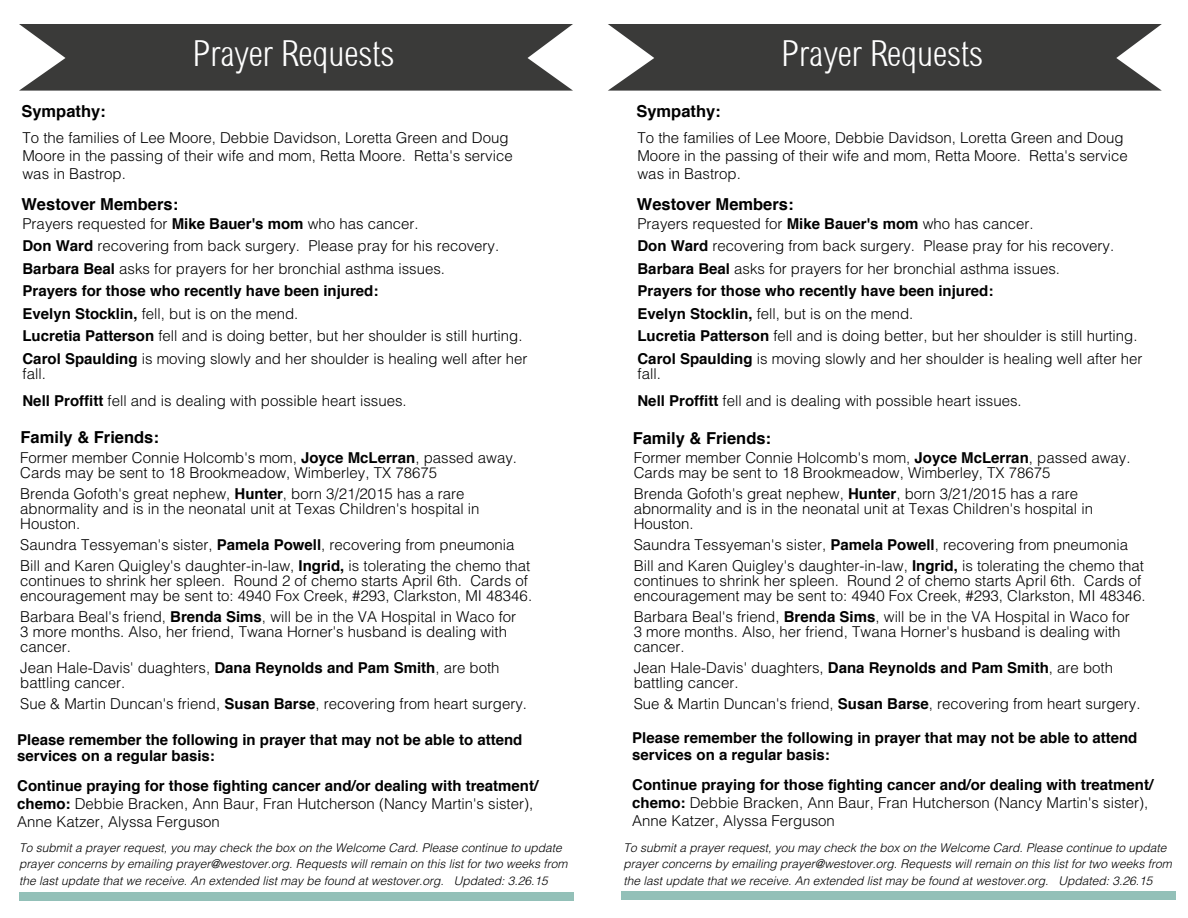
<style>
.page{position:relative;width:1188px;height:918px;background:#fff}
.page>*{position:absolute;margin:0;border:0;box-sizing:border-box;transform-origin:0 0}
.t1{font:36px "Sertig";color:#fff}
.t2{font:700 16.5px "Helvetica";color:#000}
._2_pt_space{font:300 15px/15px "Helvetica";color:#000}
.Paragraph_Style_2_co{font:300 15px/18px "Helvetica";color:#000}
._2_pt_space-2{font:700 15px/16.5px "Helvetica";color:#000}
._2_pt_space-3{font:italic 300 12px/16.5px "Helvetica";color:#000}
.s1{font-weight:700}
</style>
<div class="page">
<svg style="left:19px;top:24px;width:554px;height:67px;background:#4b4b4a"></svg>
<div style="left:19px;top:892px;width:554px;height:10px;background:#93c0b8"></div>
<div style="left:621px;top:891px;width:554px;height:9px;background:#93c0b8"></div>
<svg style="left:608px;top:24px;width:554px;height:67px;background:#4b4b4a"></svg>
<p class="t1" style="left:192px;top:33px;width:203px">Prayer Requests</p>
<p class="t1" style="left:781px;top:33px;width:203px">Prayer Requests</p>
<p class="t2" style="left:21px;top:101px;width:86px">Sympathy:</p>
<p class="_2_pt_space" style="left:22px;top:129px;width:492px;line-height:18px">To the families of Lee Moore, Debbie Davidson, Loretta Green and Doug<br>Moore in the passing of their wife and mom, Retta Moore. Retta's service was in Bastrop.</p>
<p class="_2_pt_space" style="left:638px;top:129px;width:492px;line-height:18px">To the families of Lee Moore, Debbie Davidson, Loretta Green and Doug<br>Moore in the passing of their wife and mom, Retta Moore. Retta's service was in Bastrop.</p>
<p class="t2" style="left:636px;top:101px;width:86px">Sympathy:</p>
<p class="t2" style="left:21px;top:194px;width:158px">Westover Members:</p>
<p class="t2" style="left:637px;top:194px;width:158px">Westover Members:</p>
<p class="_2_pt_space" style="left:22px;top:216px;width:398px">Prayers requested for <span class="s1">Mike Bauer's mom</span> who has cancer.</p>
<p class="_2_pt_space" style="left:22px;top:238px;width:478px"><span class="s1">Don Ward</span> recovering from back surgery. Please pray for his recovery.</p>
<p class="_2_pt_space" style="left:22px;top:261px;width:424px"><span class="s1">Barbara Beal</span> asks for prayers for her bronchial asthma issues.</p>
<p class="_2_pt_space-2" style="left:22px;top:283px;width:357px">Prayers for those who recently have been injured:</p>
<p class="_2_pt_space" style="left:22px;top:306px;width:277px"><span class="s1">Evelyn Stocklin,</span> fell, but is on the mend.</p>
<p class="_2_pt_space" style="left:22px;top:328px;width:502px"><span class="s1">Lucretia Patterson</span> fell and is doing better, but her shoulder is still hurting.</p>
<p class="_2_pt_space" style="left:22px;top:351px;width:507px"><span class="s1">Carol Spaulding</span> is moving slowly and her shoulder is healing well after her fall.</p>
<p class="_2_pt_space" style="left:22px;top:393px;width:386px"><span class="s1">Nell Proffitt</span> fell and is dealing with possible heart issues.</p>
<p class="t2" style="left:21px;top:426px;width:140px">Family &amp; Friends:</p>
<p class="_2_pt_space" style="left:20px;top:450px;width:498px">Former member Connie Holcomb's mom, <span class="s1">Joyce McLerran</span>, passed away.<br>Cards may be sent to 18 Brookmeadow, Wimberley, TX 78675</p>
<p class="_2_pt_space" style="left:20px;top:486px;width:461px">Brenda Gofoth's great nephew, <span class="s1">Hunter</span>, born 3/21/2015 has a rare abnormality and is in the neonatal unit at Texas Children's hospital in<br>Houston.</p>
<p class="_2_pt_space" style="left:20px;top:537px;width:496px">Saundra Tessyeman's sister, <span class="s1">Pamela Powell</span>, recovering from pneumonia</p>
<p class="_2_pt_space" style="left:20px;top:558px;width:513px">Bill and Karen Quigley's daughter-in-law, <span class="s1">Ingrid,</span> is tolerating the chemo that continues to shrink her spleen. Round 2 of chemo starts April 6th. Cards of encouragement may be sent to: 4940 Fox Creek, #293, Clarkston, MI 48346.</p>
<p class="_2_pt_space" style="left:20px;top:609px;width:497px">Barbara Beal's friend, <span class="s1">Brenda Sims</span>, will be in the VA Hospital in Waco for<br>3 more months. Also, her friend, Twana Horner's husband is dealing with cancer.</p>
<p class="_2_pt_space" style="left:20px;top:660px;width:481px">Jean Hale-Davis' duaghters, <span class="s1">Dana Reynolds and Pam Smith</span>, are both battling cancer.</p>
<p class="_2_pt_space" style="left:20px;top:696px;width:508px">Sue &amp; Martin Duncan's friend, <span class="s1">Susan Barse</span>, recovering from heart surgery.</p>
<p class="_2_pt_space-2" style="left:17px;top:731px;width:507px">Please remember the following in prayer that may not be able to attend services on a regular basis:</p>
<p class="Paragraph_Style_2_co" style="left:17px;top:776px;width:522px"><span class="s1">Continue praying for those fighting cancer and/or dealing with treatment/ chemo:</span> Debbie Bracken, Ann Baur, Fran Hutcherson (Nancy Martin's sister),<br>Anne Katzer, Alyssa Ferguson</p>
<p class="_2_pt_space-3" style="left:19px;top:839px;width:550px">To submit a prayer request, you may check the box on the Welcome Card. Please continue to update prayer concerns by emailing prayer@westover.org. Requests will remain on this list for two weeks from the last update that we receive. An extended list may be found at westover.org. Updated: 3.26.15</p>
<p class="_2_pt_space" style="left:638px;top:216px;width:398px">Prayers requested for <span class="s1">Mike Bauer's mom</span> who has cancer.</p>
<p class="_2_pt_space" style="left:638px;top:238px;width:478px"><span class="s1">Don Ward</span> recovering from back surgery. Please pray for his recovery.</p>
<p class="_2_pt_space" style="left:638px;top:261px;width:424px"><span class="s1">Barbara Beal</span> asks for prayers for her bronchial asthma issues.</p>
<p class="_2_pt_space-2" style="left:638px;top:283px;width:357px">Prayers for those who recently have been injured:</p>
<p class="_2_pt_space" style="left:638px;top:306px;width:277px"><span class="s1">Evelyn Stocklin,</span> fell, but is on the mend.</p>
<p class="_2_pt_space" style="left:638px;top:328px;width:502px"><span class="s1">Lucretia Patterson</span> fell and is doing better, but her shoulder is still hurting.</p>
<p class="_2_pt_space" style="left:638px;top:351px;width:507px"><span class="s1">Carol Spaulding</span> is moving slowly and her shoulder is healing well after her fall.</p>
<p class="_2_pt_space" style="left:638px;top:393px;width:386px"><span class="s1">Nell Proffitt</span> fell and is dealing with possible heart issues.</p>
<p class="t2" style="left:633px;top:428px;width:140px">Family &amp; Friends:</p>
<p class="_2_pt_space" style="left:634px;top:450px;width:498px">Former member Connie Holcomb's mom, <span class="s1">Joyce McLerran</span>, passed away.<br>Cards may be sent to 18 Brookmeadow, Wimberley, TX 78675</p>
<p class="_2_pt_space" style="left:634px;top:486px;width:461px">Brenda Gofoth's great nephew, <span class="s1">Hunter</span>, born 3/21/2015 has a rare abnormality and is in the neonatal unit at Texas Children's hospital in<br>Houston.</p>
<p class="_2_pt_space" style="left:634px;top:537px;width:496px">Saundra Tessyeman's sister, <span class="s1">Pamela Powell</span>, recovering from pneumonia</p>
<p class="_2_pt_space" style="left:634px;top:558px;width:513px">Bill and Karen Quigley's daughter-in-law, <span class="s1">Ingrid,</span> is tolerating the chemo that continues to shrink her spleen. Round 2 of chemo starts April 6th. Cards of encouragement may be sent to: 4940 Fox Creek, #293, Clarkston, MI 48346.</p>
<p class="_2_pt_space" style="left:634px;top:609px;width:497px">Barbara Beal's friend, <span class="s1">Brenda Sims</span>, will be in the VA Hospital in Waco for<br>3 more months. Also, her friend, Twana Horner's husband is dealing with cancer.</p>
<p class="_2_pt_space" style="left:634px;top:660px;width:481px">Jean Hale-Davis' duaghters, <span class="s1">Dana Reynolds and Pam Smith</span>, are both battling cancer.</p>
<p class="_2_pt_space" style="left:634px;top:696px;width:508px">Sue &amp; Martin Duncan's friend, <span class="s1">Susan Barse</span>, recovering from heart surgery.</p>
<p class="_2_pt_space-2" style="left:632px;top:729px;width:507px">Please remember the following in prayer that may not be able to attend services on a regular basis:</p>
<p class="Paragraph_Style_2_co" style="left:632px;top:775px;width:522px"><span class="s1">Continue praying for those fighting cancer and/or dealing with treatment/ chemo:</span> Debbie Bracken, Ann Baur, Fran Hutcherson (Nancy Martin's sister),<br>Anne Katzer, Alyssa Ferguson</p>
<p class="_2_pt_space-3" style="left:624px;top:839px;width:550px">To submit a prayer request, you may check the box on the Welcome Card. Please continue to update prayer concerns by emailing prayer@westover.org. Requests will remain on this list for two weeks from the last update that we receive. An extended list may be found at westover.org. Updated: 3.26.15</p>
</div>
